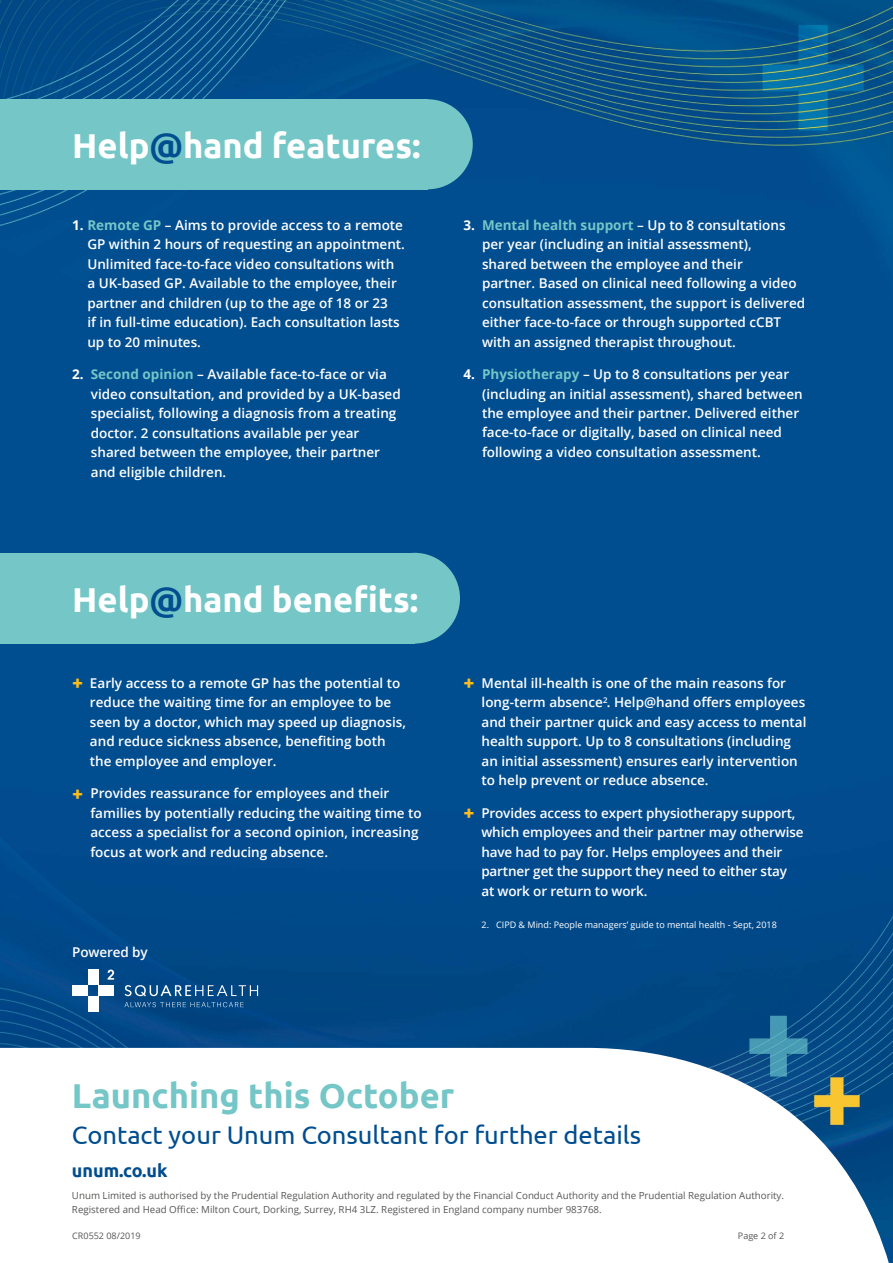
<style>
.page{position:relative;width:893px;height:1263px;background:#fff}
.page>*{position:absolute;margin:0;border:0;box-sizing:border-box;transform-origin:0 0}
.t1{font:700 34.5px "Ubuntu";color:#fff}
.t2{font:700 34.5px "Ubuntu";color:#75c6c7}
.t3{font:25.5px "Ubuntu";color:#004d8f}
.t4{font:700 18px "Ubuntu";color:#004d8f}
.t5{font:600 13.5px/19.5px "Open Sans";color:#fff}
.t6{font:9.75px/13.5px "Open Sans";color:#575756}
.t7{font:9px "Open Sans";color:#fff}
.t8{font:9px "Open Sans";color:#575756}
.s1{color:#004d8f}
.s2{font-weight:700}
.s3{font-weight:700;color:#75c6c7}
.s4{font-family:"Ubuntu";font-weight:700;font-size:19.5px;color:#fcbd1c}
</style>
<div class="page">
<img style="left:0;top:0;width:893px;height:1048px">
<svg style="left:597px;top:1048px;width:296px;height:215px"></svg>
<div style="left:383px;top:99px;width:90px;height:90px;background:#75c6c7;border-radius:50%"></div>
<div style="left:0;top:99px;width:428px;height:90px;background:#75c6c7"></div>
<div style="left:369px;top:553px;width:91px;height:91px;background:#75c6c7;border-radius:50%"></div>
<div style="left:0;top:553px;width:415px;height:91px;background:#75c6c7"></div>
<div style="left:88px;top:969px;width:10px;height:16px;background:#fff"></div>
<div style="left:88px;top:996px;width:10px;height:16px;background:#fff"></div>
<div style="left:72px;top:985px;width:16px;height:11px;background:#fff"></div>
<div style="left:98px;top:985px;width:16px;height:11px;background:#fff"></div>
<svg style="left:108px;top:969px;width:6px;height:11px"></svg>
<svg style="left:125px;top:985px;width:133px;height:11px"></svg>
<svg style="left:125px;top:1002px;width:119px;height:5px"></svg>
<h1 class="t1" style="left:72px;top:124px;width:350px">Help<span class="s1">@</span>hand features:</h1>
<p class="t5" style="left:87px;top:215px;width:319px;text-indent:-15px"><span class="s2">1.</span> <span class="s3">Remote GP</span> – Aims to provide access to a remote GP within 2 hours of requesting an appointment.<br>Unlimited face-to-face video consultations with a UK-based GP. Available to the employee, their partner and children (up to the age of 18 or 23<br>if in full-time education). Each consultation lasts up to 20 minutes.</p>
<p class="t5" style="left:91px;top:364px;width:311px;text-indent:-19px"><span class="s2">2.</span> <span class="s3">Second opinion</span> – Available face-to-face or via video consultation, and provided by a UK-based specialist, following a diagnosis from a treating doctor. 2 consultations available per year shared between the employee, their partner and eligible children.</p>
<h1 class="t1" style="left:72px;top:578px;width:348px">Help<span class="s1">@</span>hand benefits:</h1>
<p class="t5" style="left:90px;top:673px;width:317px;text-indent:-18px"><span class="s4">+</span> Early access to a remote GP has the potential to reduce the waiting time for an employee to be seen by a doctor, which may speed up diagnosis, and reduce sickness absence, benefiting both the employee and employer.</p>
<p class="t5" style="left:90px;top:783px;width:333px;text-indent:-18px"><span class="s4">+</span> Provides reassurance for employees and their families by potentially reducing the waiting time to access a specialist for a second opinion, increasing focus at work and reducing absence.</p>
<p class="t5" style="left:72px;top:942px;width:77px">Powered by</p>
<p class="t5" style="left:482px;top:215px;width:325px;text-indent:-19px"><span class="s2">3.</span> <span class="s3">Mental health support</span> – Up to 8 consultations per year (including an initial assessment),<br>shared between the employee and their<br>partner. Based on clinical need following a video consultation assessment, the support is delivered either face-to-face or through supported cCBT with an assigned therapist throughout.</p>
<p class="t5" style="left:482px;top:364px;width:322px;text-indent:-19px"><span class="s2">4.</span> <span class="s3">Physiotherapy</span> – Up to 8 consultations per year (including an initial assessment), shared between the employee and their partner. Delivered either face-to-face or digitally, based on clinical need following a video consultation assessment.</p>
<p class="t5" style="left:482px;top:673px;width:326px;text-indent:-18px"><span class="s4">+</span> Mental ill-health is one of the main reasons for long-term absence<sup>2</sup>. Help@hand offers employees and their partner quick and easy access to mental health support. Up to 8 consultations (including an initial assessment) ensures early intervention to help prevent or reduce absence.</p>
<p class="t5" style="left:481px;top:803px;width:324px;text-indent:-18px"><span class="s4">+</span> Provides access to expert physiotherapy support, which employees and their partner may otherwise have had to pay for. Helps employees and their partner get the support they need to either stay<br>at work or return to work.</p>
<p class="t7" style="left:482px;top:918px;width:297px">2. CIPD &amp; Mind: People managers’ guide to mental health - Sept, 2018</p>
<h1 class="t2" style="left:72px;top:1075px;width:384px">Launching this October</h1>
<h2 class="t3" style="left:72px;top:1120px;width:571px">Contact your Unum Consultant for further details</h2>
<h3 class="t4" style="left:72px;top:1160px;width:97px">unum.co.uk</h3>
<p class="t6" style="left:72px;top:1189px;width:714px">Unum Limited is authorised by the Prudential Regulation Authority and regulated by the Financial Conduct Authority and the Prudential Regulation Authority.<br>Registered and Head Office: Milton Court, Dorking, Surrey, RH4 3LZ. Registered in England company number 983768.</p>
<p class="t8" style="left:72px;top:1230px;width:70px">CR0552 08/2019</p>
<p class="t8" style="left:738px;top:1230px;width:48px">Page 2 of 2</p>
</div>
